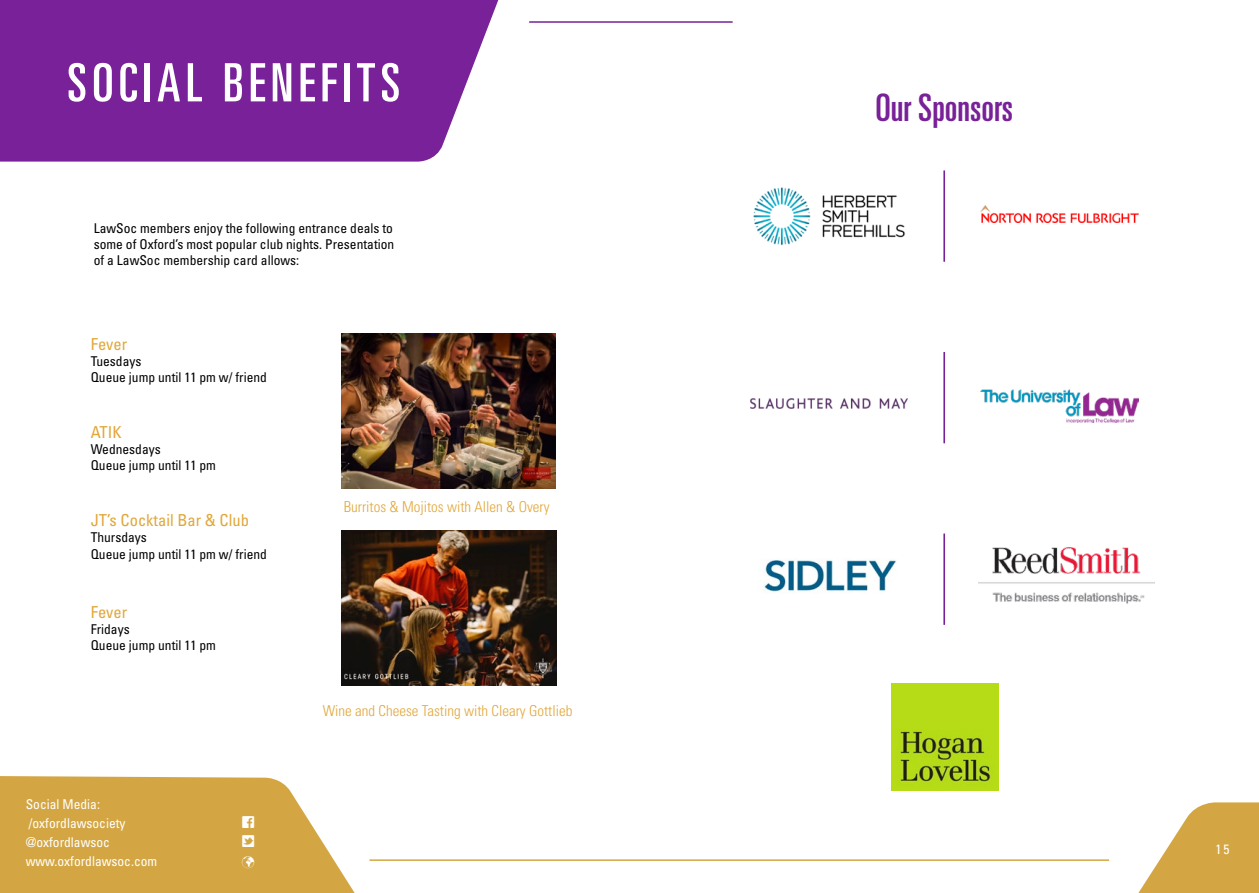
<style>
.page{position:relative;width:1259px;height:893px;background:#fff}
.page>*{position:absolute;margin:0;border:0;box-sizing:border-box;transform-origin:0 0}
.t1{font:ultra-condensed 52.95px "Univers LT Std";letter-spacing:.1em;color:#fff}
.t2{font:ultra-condensed 37.95px "Univers LT Std";color:#782198}
.t3{font:17.25px "Social Icons Pro Set 1 Rounded";color:#fff}
.t4{font:condensed 16.5px "Univers LT Std";color:#e1a73a}
.t5{font:300 condensed 15px "Univers LT Std";color:#e1a73a}
.t6{font:condensed 13.5px/16.2px "Univers LT Std";color:#000001}
.t7{font:condensed 13.5px/18.9px "Univers LT Std";color:#fff}
</style>
<div class="page">
<svg style="left:1109px;top:802px;width:150px;height:91px"></svg>
<svg style="left:0;top:776px;width:355px;height:117px;background:#d8af57"></svg>
<hr style="left:529px;top:21px;width:203px;height:2px;background:#782198">
<svg style="left:0;top:0;width:597px;height:162px;fill:#782198"></svg>
<img style="left:342px;top:530px;width:214px;height:155px">
<img style="left:342px;top:334px;width:213px;height:155px">
<hr style="left:943px;top:170px;width:2px;height:92px;background:#782198">
<img style="left:753px;top:187px;width:152px;height:59px">
<img style="left:750px;top:398px;width:157px;height:11px">
<hr style="left:943px;top:352px;width:2px;height:91px;background:#782198">
<img style="left:981px;top:205px;width:157px;height:18px">
<hr style="left:943px;top:533px;width:2px;height:92px;background:#782198">
<img style="left:891px;top:683px;width:107px;height:107px">
<img style="left:981px;top:389px;width:157px;height:33px">
<img style="left:764px;top:559px;width:132px;height:33px">
<img style="left:978px;top:547px;width:176px;height:57px">
<hr style="left:369px;top:859px;width:740px;height:2px;background:#d4a643">
<svg style="left:242px;top:856px;width:12px;height:12px"></svg>
<h1 class="t1" style="left:46px;top:38px;width:333px">LAWSOC DETAILS</h1>
<h1 class="t1" style="left:67px;top:52px;width:334px">SOCIAL BENEFITS</h1>
<p class="t6" style="left:94px;top:219px;width:302px;text-align:justify">LawSoc members enjoy the following entrance deals to some of Oxford’s most popular club nights. Presentation of a LawSoc membership card allows:</p>
<p class="t4" style="left:91px;top:333px;width:38px">Fever</p>
<p class="t6" style="left:91px;top:353px;width:178px">Tuesdays<br>Queue jump until 11 pm w/ friend</p>
<p class="t4" style="left:91px;top:422px;width:32px">ATIK</p>
<p class="t6" style="left:91px;top:441px;width:127px">Wednesdays<br>Queue jump until 11 pm</p>
<p class="t4" style="left:91px;top:510px;width:160px">JT’s Cocktail Bar &amp; Club</p>
<p class="t6" style="left:91px;top:529px;width:178px">Thursdays<br>Queue jump until 11 pm w/ friend</p>
<p class="t4" style="left:91px;top:602px;width:38px">Fever</p>
<p class="t6" style="left:91px;top:621px;width:127px">Fridays<br>Queue jump until 11 pm</p>
<p class="t7" style="left:26px;top:794px;width:101px">Social Media: /oxfordlawsociety</p>
<p class="t3" style="left:242px;top:813px;width:14px">f</p>
<p class="t7" style="left:26px;top:832px;width:86px">@oxfordlawsoc</p>
<p class="t3" style="left:242px;top:832px;width:14px">T</p>
<p class="t7" style="left:26px;top:851px;width:133px">www.oxfordlawsoc.com</p>
<p class="t5" style="left:344px;top:498px;width:207px">Burritos &amp; Mojitos with Allen &amp; Overy</p>
<p class="t5" style="left:323px;top:701px;width:251px">Wine and Cheese Tasting with Cleary Gottlieb</p>
<h2 class="t2" style="left:875px;top:85px;width:139px">Our Sponsors</h2>
<p class="t7" style="left:1215px;top:839px;width:15px">15</p>
</div>
